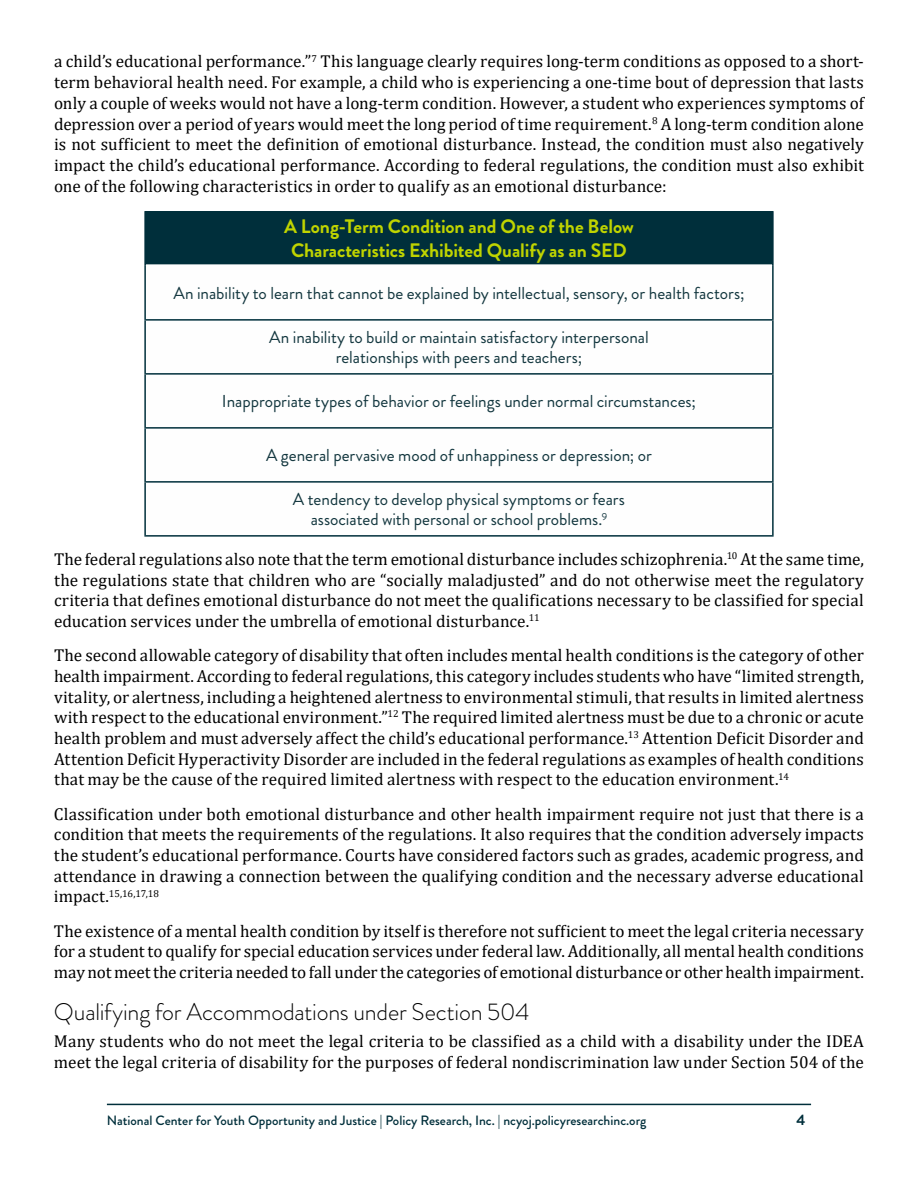
<style>
.page{position:relative;width:918px;height:1188px;background:#fff}
.page>*{position:absolute;margin:0;border:0;box-sizing:border-box;transform-origin:0 0}
.H2_black{font:300 24px "Brandon Grotesque";letter-spacing:-.005em;color:#000}
.P1_sanserif{font:700 19.5px/23.4px "Brandon Grotesque";letter-spacing:-.005em;color:#c0d400;text-align:center}
.p1{font:17.25px/20.7px "Cambria";letter-spacing:.005em;color:#000;text-align:justify}
.P1_sanserif-2{font:17.25px/20.7px "Brandon Grotesque";color:#12363e;text-align:center}
.t1{font:700 15px "Brandon Grotesque";color:#002f3b}
.t2{font:500 13.5px "Brandon Grotesque";color:#002f3b}
.p1-2{font:10.05px "Cambria";letter-spacing:-.01em;color:#000}
.s1{font-size:17.25px}
</style>
<div class="page">
<hr style="left:107px;top:1104px;width:704px;height:1px;background:#002f3b">
<div style="left:145px;top:211px;width:628px;height:54px;background:#002f3b"></div>
<hr style="left:146px;top:264px;width:626px;height:2px;background:#fff">
<hr style="left:144px;top:319px;width:630px;height:2px;background:#002f3b">
<hr style="left:144px;top:373px;width:630px;height:2px;background:#002f3b">
<hr style="left:144px;top:427px;width:630px;height:2px;background:#002f3b">
<hr style="left:144px;top:481px;width:630px;height:2px;background:#002f3b">
<hr style="left:144px;top:535px;width:630px;height:2px;background:#002f3b">
<hr style="left:144px;top:265px;width:2px;height:54px;background:#002f3b">
<hr style="left:772px;top:265px;width:2px;height:54px;background:#002f3b">
<hr style="left:144px;top:321px;width:2px;height:52px;background:#002f3b">
<hr style="left:772px;top:321px;width:2px;height:52px;background:#002f3b">
<hr style="left:144px;top:375px;width:2px;height:52px;background:#002f3b">
<hr style="left:772px;top:375px;width:2px;height:52px;background:#002f3b">
<hr style="left:144px;top:429px;width:2px;height:52px;background:#002f3b">
<hr style="left:772px;top:429px;width:2px;height:52px;background:#002f3b">
<hr style="left:144px;top:483px;width:2px;height:52px;background:#002f3b">
<hr style="left:772px;top:483px;width:2px;height:52px;background:#002f3b">
<hr style="left:144px;top:211px;width:2px;height:54px;background:#002f3b">
<hr style="left:772px;top:211px;width:2px;height:54px;background:#002f3b">
<p class="p1" style="left:54px;top:51px;width:812px">a child’s educational performance.”<sup>7</sup> This language clearly requires long-term conditions as opposed to a short&shy;term behavioral health need. For example, a child who is experiencing a one-time bout of depression that lasts only a couple of weeks would not have a long-term condition. However, a student who experiences symptoms of depression over a period of years would meet the long period of time requirement.<sup>8</sup> A long-term condition alone is not sufficient to meet the definition of emotional disturbance. Instead, the condition must also negatively impact the child’s educational performance. According to federal regulations, the condition must also exhibit one of the following characteristics in order to qualify as an emotional disturbance:</p>
<p class="P1_sanserif" style="left:284px;top:215px;width:351px">A Long-Term Condition and One of the Below<br>Characteristics Exhibited Qualify as an SED</p>
<p class="P1_sanserif-2" style="left:173px;top:283px;width:573px">An inability to learn that cannot be explained by intellectual, sensory, or health factors;</p>
<p class="P1_sanserif-2" style="left:269px;top:327px;width:381px">An inability to build or maintain satisfactory interpersonal relationships with peers and teachers;</p>
<p class="P1_sanserif-2" style="left:222px;top:391px;width:476px">Inappropriate types of behavior or feelings under normal circumstances;</p>
<p class="P1_sanserif-2" style="left:266px;top:445px;width:387px">A general pervasive mood of unhappiness or depression; or</p>
<p class="P1_sanserif-2" style="left:293px;top:489px;width:334px">A tendency to develop physical symptoms or fears associated with personal or school problems.<sup>9</sup></p>
<p class="p1" style="left:54px;top:549px;width:812px">The federal regulations also note that the term emotional disturbance includes schizophrenia.<sup>10</sup> At the same time, the regulations state that children who are “socially maladjusted” and do not otherwise meet the regulatory criteria that defines emotional disturbance do not meet the qualifications necessary to be classified for special education services under the umbrella of emotional disturbance.<sup>11</sup></p>
<p class="p1" style="left:54px;top:645px;width:812px">The second allowable category of disability that often includes mental health conditions is the category of other health impairment. According to federal regulations, this category includes students who have “limited strength, vitality, or alertness, including a heightened alertness to environmental stimuli, that results in limited alertness with respect to the educational environment.”<sup>12</sup> The required limited alertness must be due to a chronic or acute health problem and must adversely affect the child’s educational performance.<sup>13</sup> Attention Deficit Disorder and Attention Deficit Hyperactivity Disorder are included in the federal regulations as examples of health conditions that may be the cause of the required limited alertness with respect to the education environment.<sup>14</sup></p>
<p class="p1" style="left:54px;top:803px;width:811px">Classification under both emotional disturbance and other health impairment require not just that there is a condition that meets the requirements of the regulations. It also requires that the condition adversely impacts the student’s educational performance. Courts have considered factors such as grades, academic progress, and attendance in drawing a connection between the qualifying condition and the necessary adverse educational</p>
<p class="p1-2" style="left:54px;top:887px;width:107px"><span class="s1">impact.</span>15,16,17,18</p>
<p class="p1" style="left:54px;top:920px;width:812px">The existence of a mental health condition by itself is therefore not sufficient to meet the legal criteria necessary for a student to qualify for special education services under federal law. Additionally, all mental health conditions may not meet the criteria needed to fall under the categories of emotional disturbance or other health impairment.</p>
<p class="H2_black" style="left:54px;top:995px;width:477px">Qualifying for Accommodations under Section 504</p>
<p class="p1" style="left:54px;top:1031px;width:812px">Many students who do not meet the legal criteria to be classified as a child with a disability under the IDEA meet the legal criteria of disability for the purposes of federal nondiscrimination law under Section 504 of the</p>
<p class="t2" style="left:107px;top:1111px;width:541px">National Center for Youth Opportunity and Justice | Policy Research, Inc. | ncyoj.policyresearchinc.org</p>
<p class="t1" style="left:796px;top:1109px;width:10px">4</p>
</div>
